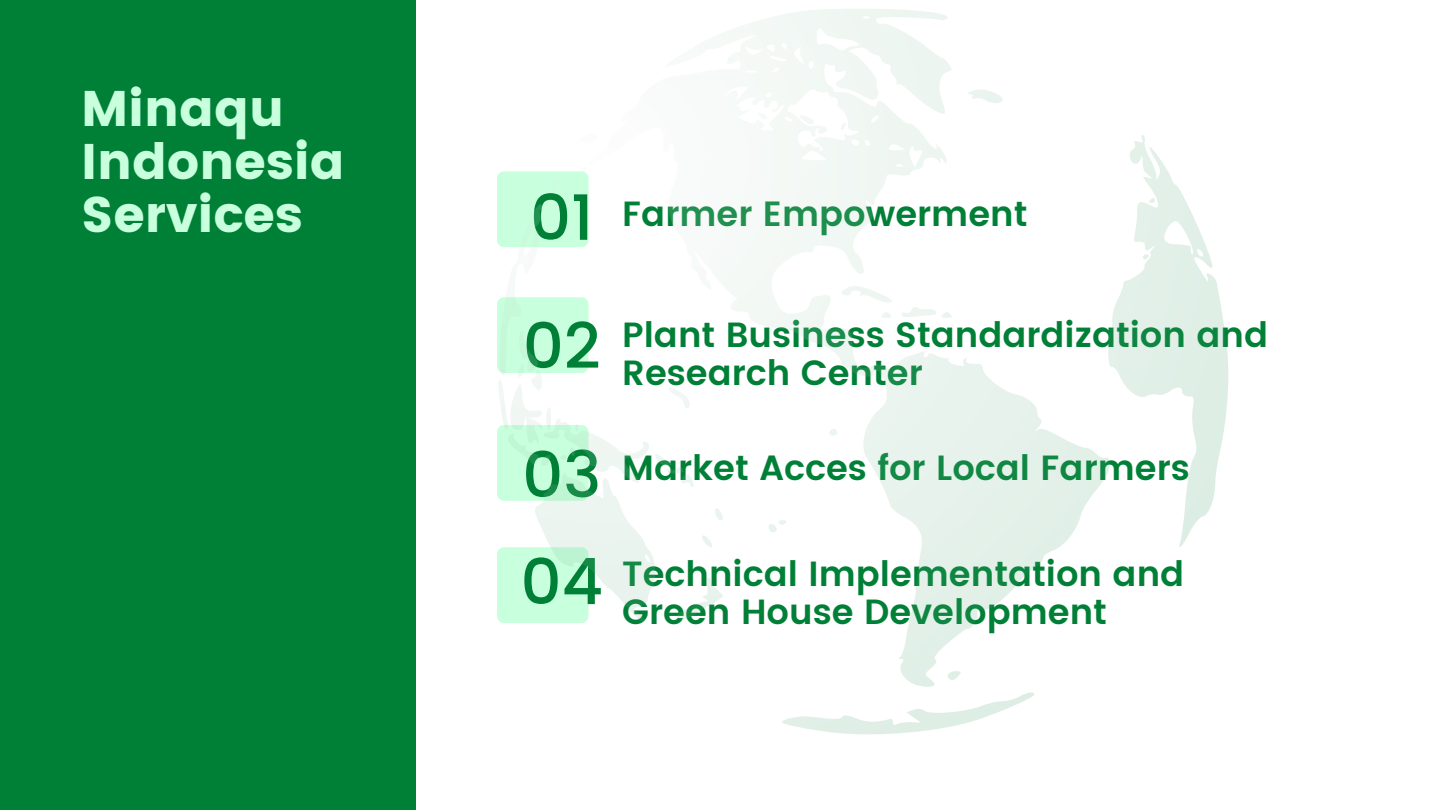
<style>
.page{position:relative;width:1440px;height:810px;background:#fff}
.page>*{position:absolute;margin:0;border:0;box-sizing:border-box;transform-origin:0 0}
.t1{font:500 64px/128.9px "Poppins";color:#008037}
.t2{font:50px/53.2px "Poppins";color:#c8ffdc}
.t3{font:600 35px/38.2px "Poppins";color:#008037}
.s1{font-weight:500;font-size:64px}
</style>
<div class="page">
<div style="left:0;top:0;width:415px;height:810px;background:#008037"></div>
<svg style="left:498px;top:9px;width:731px;height:725px"></svg>
<h2 class="t2" style="left:81px;top:82px;width:265px">Minaqu<br>Indonesia<br>Services</h2>
<p class="t3" style="left:530px;top:194px;width:499px"><span class="s1">01</span> Farmer Empowerment</p>
<h1 class="t1" style="left:522px;top:282px;width:81px">02<br>03</h1>
<p class="t3" style="left:622px;top:316px;width:647px">Plant Business Standardization and<br>Research Center</p>
<p class="t3" style="left:622px;top:449px;width:569px">Market Acces for Local Farmers</p>
<p class="t3" style="left:521px;top:555px;width:665px;text-indent:102px">Technical Implementation and<br><sup>04</sup> Green House Development</p>
</div>
